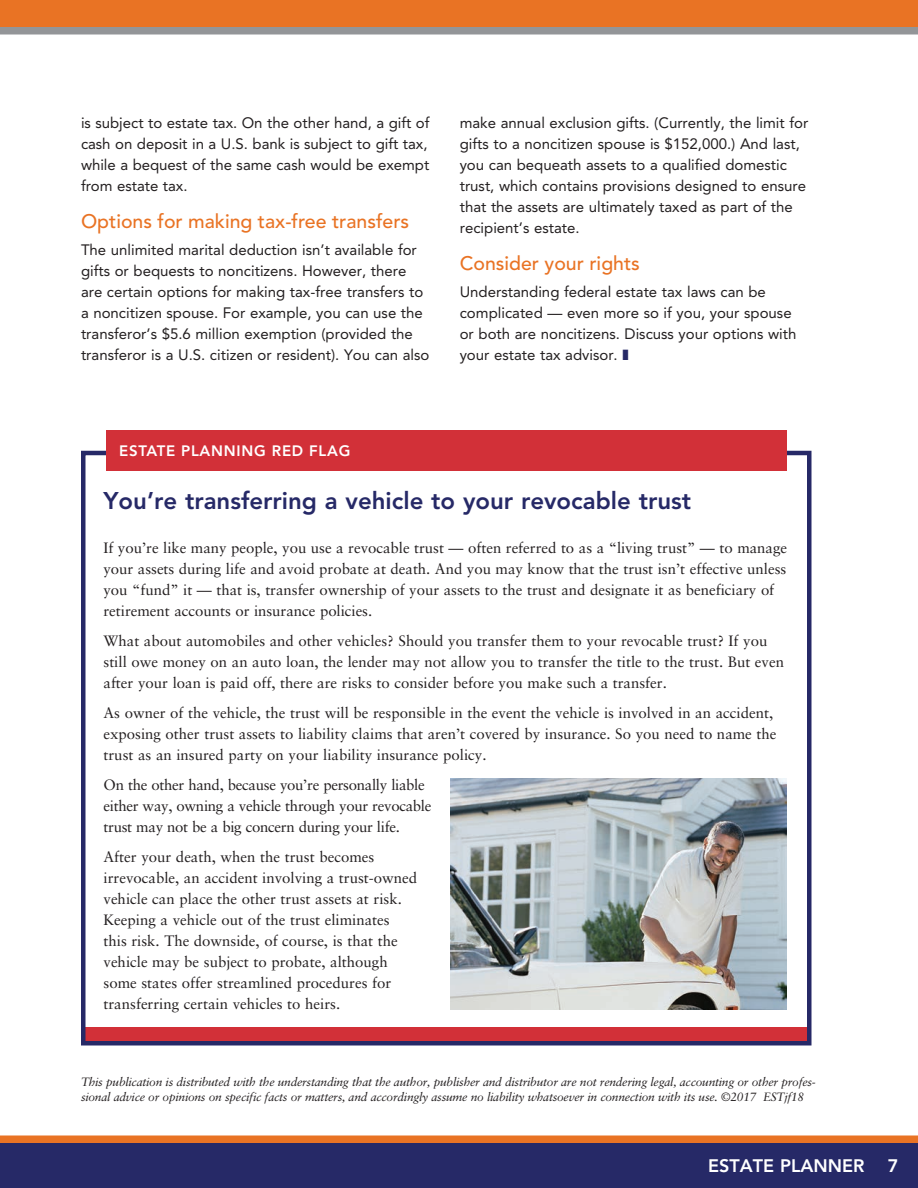
<style>
.page{position:relative;width:918px;height:1188px;background:#fff}
.page>*{position:absolute;margin:0;border:0;box-sizing:border-box;transform-origin:0 0}
.t1{font:800 24px "Avenir LT Std";color:#262967}
.t2{font:500 19.5px "Avenir LT Std";color:#e97324}
.t3{font:800 18px "Avenir LT Std";color:#fff}
.t4{font:15px/21px "Sabon LT Std";color:#231f20}
.t5{font:15px/21px "Avenir LT Std";color:#231f20}
.t6{font:15px/21px "Sabon LT Std";letter-spacing:-.02em;color:#231f20}
.t7{font:800 15px "Avenir LT Std";letter-spacing:.05em;color:#fff}
.t8{font:italic 12px/15px "Sabon LT Std";letter-spacing:-.02em;color:#231f20}
.s1{color:#262967}
</style>
<div class="page">
<div style="left:0;top:0;width:918px;height:27px;background:#e97324"></div>
<div style="left:0;top:27px;width:918px;height:7px;background:#939598"></div>
<div style="left:0;top:1136px;width:918px;height:7px;background:#e97324"></div>
<div style="left:0;top:1143px;width:918px;height:45px;background:#262967"></div>
<div style="left:81px;top:1028px;width:730px;height:13px;background:#d23038"></div>
<div style="left:81px;top:451px;width:731px;height:595px;border:4px solid #262967"></div>
<div style="left:106px;top:430px;width:681px;height:41px;background:#d23038"></div>
<img style="left:451px;top:778px;width:336px;height:232px">
<p class="t5" style="left:81px;top:113px;width:350px">is subject to estate tax. On the other hand, a gift of cash on deposit in a U.S. bank is subject to gift tax, while a bequest of the same cash would be exempt from estate tax.</p>
<h2 class="t2" style="left:81px;top:210px;width:330px">Options for making tax-free transfers</h2>
<p class="t5" style="left:81px;top:240px;width:350px">The unlimited marital deduction isn’t available for gifts or bequests to noncitizens. However, there are certain options for making tax-free transfers to a noncitizen spouse. For example, you can use the transferor’s $5.6 million exemption (provided the transferor is a U.S. citizen or resident). You can also</p>
<p class="t5" style="left:460px;top:113px;width:350px">make annual exclusion gifts. (Currently, the limit for gifts to a noncitizen spouse is $152,000.) And last, you can bequeath assets to a qualified domestic trust, which contains provisions designed to ensure that the assets are ultimately taxed as part of the recipient’s estate.</p>
<h2 class="t2" style="left:460px;top:252px;width:182px">Consider your rights</h2>
<p class="t5" style="left:460px;top:282px;width:338px">Understanding federal estate tax laws can be complicated — even more so if you, your spouse or both are noncitizens. Discuss your options with your estate tax advisor. <span class="s1">❚</span></p>
<p class="t7" style="left:119px;top:442px;width:233px">ESTATE PLANNING RED FLAG</p>
<h1 class="t1" style="left:104px;top:487px;width:589px">You’re transferring a vehicle to your revocable trust</h1>
<p class="t4" style="left:104px;top:537px;width:685px">If you’re like many people, you use a revocable trust — often referred to as a “living trust” — to manage your assets during life and avoid probate at death. And you may know that the trust isn’t effective unless you “fund” it — that is, transfer ownership of your assets to the trust and designate it as beneficiary of retirement accounts or insurance policies.</p>
<p class="t4" style="left:104px;top:630px;width:682px">What about automobiles and other vehicles? Should you transfer them to your revocable trust? If you still owe money on an auto loan, the lender may not allow you to transfer the title to the trust. But even after your loan is paid off, there are risks to consider before you make such a transfer.</p>
<p class="t4" style="left:104px;top:702px;width:675px">As owner of the vehicle, the trust will be responsible in the event the vehicle is involved in an accident, exposing other trust assets to liability claims that aren’t covered by insurance. So you need to name the trust as an insured party on your liability insurance policy.</p>
<p class="t6" style="left:104px;top:774px;width:330px">On the other hand, because you’re personally liable either way, owning a vehicle through your revocable trust may not be a big concern during your life.</p>
<p class="t4" style="left:104px;top:846px;width:315px">After your death, when the trust becomes irrevocable, an accident involving a trust-owned vehicle can place the other trust assets at risk.<br>Keeping a vehicle out of the trust eliminates<br>this risk. The downside, of course, is that the vehicle may be subject to probate, although some states offer streamlined procedures for transferring certain vehicles to heirs.</p>
<p class="t8" style="left:81px;top:1074px;width:736px">This publication is distributed with the understanding that the author, publisher and distributor are not rendering legal, accounting or other profes&shy;sional advice or opinions on specific facts or matters, and accordingly assume no liability whatsoever in connection with its use. ©2017 ESTjf18</p>
<p class="t3" style="left:708px;top:1155px;width:158px">ESTATE PLANNER</p>
<p class="t3" style="left:888px;top:1155px;width:12px">7</p>
</div>
